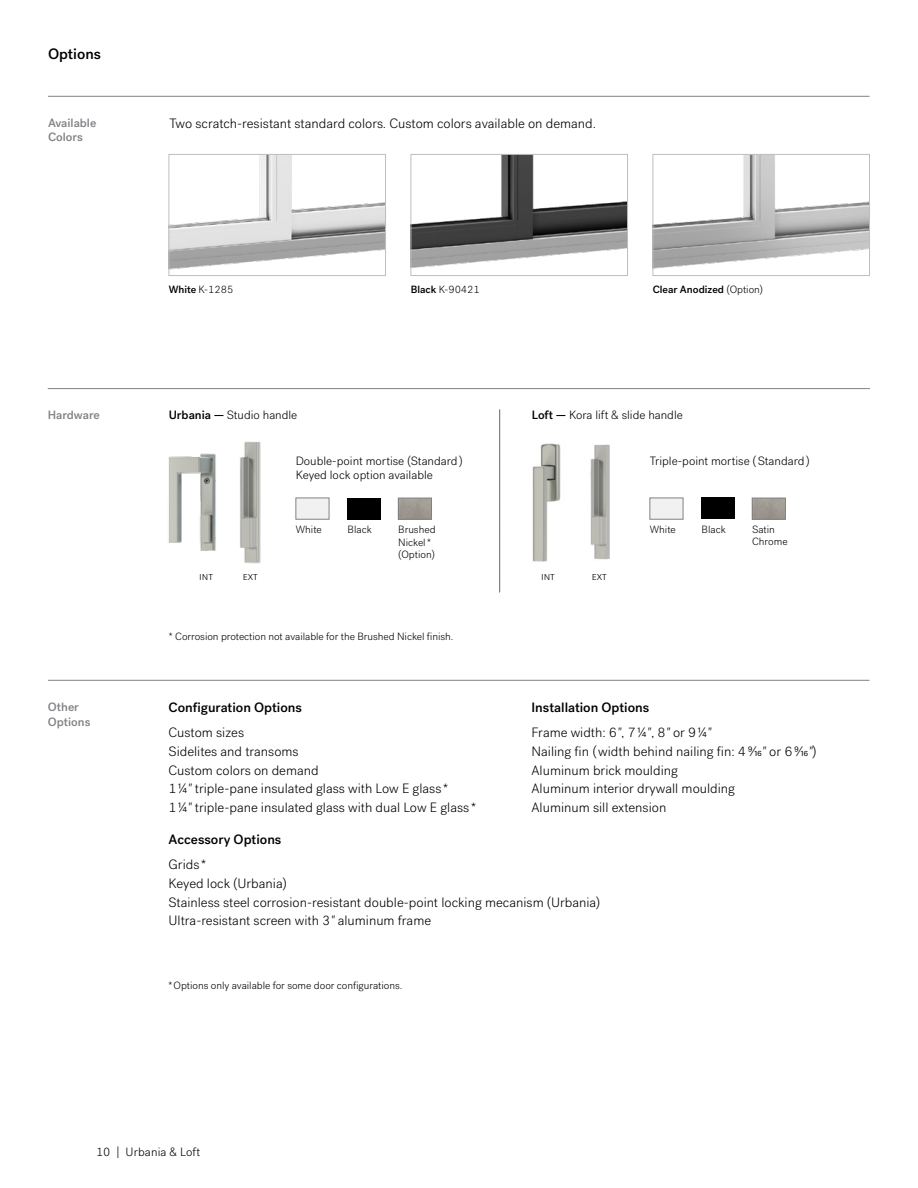
<style>
.page{position:relative;width:918px;height:1188px;background:#fff}
.page>*{position:absolute;margin:0;border:0;box-sizing:border-box;transform-origin:0 0}
.H2_Post_grotesk_medi{font:500 15px "Post Grotesk";color:#000}
.H2_Post_grotesk_medi-2{font:300 13.5px/18.8px "Post Grotesk";color:#000}
.P2_Post_grotesk_9_12{font:300 13.5px "Post Grotesk";color:#000}
.H2_Post_grotesk_medi-3{font:500 13.5px "Post Grotesk";color:#000}
.P3_Post_grotesk_8pt{font:300 12px/14.4px "Post Grotesk";color:#000}
.H5_Post_Grotesk_medi{font:300 12px "Post Grotesk";color:#000}
.H5_Post_Grotesk_medi-2{font:500 12px/14.4px "Post Grotesk";color:#808285}
.Footer_Left_page{font:300 12px "Post Grotesk";letter-spacing:.01em;color:#000}
.P3_Post_grotesk_8pt-2{font:300 10.5px "Post Grotesk";letter-spacing:-.005em;color:#000}
.P4_Post_grotesk_7pt{font:300 10.5px/12.6px "Post Grotesk";color:#000}
.H5_Post_Grotesk_medi-3{font:300 10.5px "Post Grotesk";color:#000}
.H5_Post_Grotesk_medi-4{font:500 10.5px "Post Grotesk";color:#000}
.s1{font-weight:500}
.s2{font-weight:300}
.s3{font-style:italic}
</style>
<div class="page">
<hr style="left:48px;top:680px;width:822px;height:1px;background:#808285">
<div style="left:347px;top:498px;width:33px;height:21px;background:#000"></div>
<div style="left:398px;top:498px;width:34px;height:21px;border:1px solid #808285"></div>
<div style="left:296px;top:498px;width:33px;height:21px;background:#f1f1f2"></div>
<img style="left:168px;top:453px;width:48px;height:98px">
<img style="left:240px;top:441px;width:21px;height:123px">
<img style="left:532px;top:443px;width:29px;height:119px">
<img style="left:590px;top:444px;width:20px;height:116px">
<div style="left:701px;top:498px;width:33px;height:21px;background:#000"></div>
<div style="left:752px;top:498px;width:33px;height:21px;border:1px solid #808285"></div>
<div style="left:650px;top:498px;width:33px;height:21px;background:#f1f1f2"></div>
<hr style="left:48px;top:388px;width:822px;height:1px;background:#808285">
<svg style="left:499px;top:409px;width:1px;height:183px"></svg>
<hr style="left:48px;top:96px;width:822px;height:1px;background:#808285">
<img style="left:171px;top:156px;width:213px;height:114px">
<div style="left:169px;top:154px;width:217px;height:122px;border:1px solid #bcbec0"></div>
<img style="left:413px;top:156px;width:213px;height:112px">
<div style="left:411px;top:154px;width:217px;height:122px;border:1px solid #bcbec0"></div>
<img style="left:655px;top:156px;width:213px;height:113px">
<div style="left:653px;top:154px;width:217px;height:122px;border:1px solid #bcbec0"></div>
<p class="H2_Post_grotesk_medi" style="left:48px;top:45px;width:55px">Options</p>
<p class="H5_Post_Grotesk_medi-2" style="left:48px;top:116px;width:50px">Available<br>Colors</p>
<p class="P2_Post_grotesk_9_12" style="left:169px;top:116px;width:428px">Two scratch-resistant standard colors. Custom colors available on demand.</p>
<p class="H5_Post_Grotesk_medi-3" style="left:169px;top:283px;width:66px"><span class="s1">White</span> K-1285</p>
<p class="H5_Post_Grotesk_medi-3" style="left:411px;top:283px;width:71px"><span class="s1">Black</span> K-90421</p>
<p class="H5_Post_Grotesk_medi-4" style="left:653px;top:283px;width:112px">Clear Anodized <span class="s2">(Option)</span></p>
<p class="H5_Post_Grotesk_medi-2" style="left:48px;top:407px;width:54px">Hardware</p>
<p class="H5_Post_Grotesk_medi-2" style="left:48px;top:700px;width:44px">Other<br>Options</p>
<p class="H5_Post_Grotesk_medi" style="left:169px;top:408px;width:130px"><span class="s1">Urbania —</span> Studio handle</p>
<p class="H5_Post_Grotesk_medi" style="left:532px;top:408px;width:152px"><span class="s1">Loft —</span> Kora lift &amp; slide handle</p>
<p class="P3_Post_grotesk_8pt" style="left:650px;top:454px;width:161px">Triple-point mortise (Standard)</p>
<p class="P3_Post_grotesk_8pt" style="left:296px;top:454px;width:169px">Double-point mortise (Standard)<br>Keyed lock option available</p>
<p class="P4_Post_grotesk_7pt" style="left:296px;top:523px;width:27px">White</p>
<p class="P4_Post_grotesk_7pt" style="left:348px;top:523px;width:26px">Black</p>
<p class="P4_Post_grotesk_7pt" style="left:398px;top:523px;width:39px">Brushed<br>Nickel* (Option)</p>
<p class="P3_Post_grotesk_8pt-2" style="left:199px;top:571px;width:15px">int</p>
<p class="P3_Post_grotesk_8pt-2" style="left:243px;top:571px;width:17px">ext</p>
<p class="P3_Post_grotesk_8pt-2" style="left:541px;top:571px;width:15px">int</p>
<p class="P3_Post_grotesk_8pt-2" style="left:592px;top:571px;width:17px">ext</p>
<p class="P3_Post_grotesk_8pt-2" style="left:169px;top:631px;width:286px">* Corrosion protection not available for the Brushed Nickel finish.</p>
<p class="P4_Post_grotesk_7pt" style="left:650px;top:523px;width:27px">White</p>
<p class="P4_Post_grotesk_7pt" style="left:702px;top:523px;width:26px">Black</p>
<p class="P4_Post_grotesk_7pt" style="left:752px;top:524px;width:37px;line-height:11.7px">Satin<br>Chrome</p>
<p class="H2_Post_grotesk_medi-3" style="left:169px;top:699px;width:135px">Configuration Options</p>
<p class="H2_Post_grotesk_medi-2" style="left:169px;top:723px;width:309px">Custom sizes<br>Sidelites and transoms<br>Custom colors on demand<br>1 ¼ <span class="s3">"</span> triple-pane insulated glass with Low E glass *<br>1 ¼ <span class="s3">"</span> triple-pane insulated glass with dual Low E glass *</p>
<p class="H2_Post_grotesk_medi-3" style="left:169px;top:831px;width:114px">Accessory Options</p>
<p class="H2_Post_grotesk_medi-2" style="left:169px;top:855px;width:433px">Grids *<br>Keyed lock (Urbania)<br>Stainless steel corrosion-resistant double-point locking mecanism (Urbania)<br>Ultra-resistant screen with 3<span class="s3">"</span> aluminum frame</p>
<p class="H2_Post_grotesk_medi-3" style="left:532px;top:699px;width:119px">Installation Options</p>
<p class="H2_Post_grotesk_medi-2" style="left:532px;top:723px;width:287px">Frame width: 6<span class="s3">"</span>, 7 ¼<span class="s3">"</span>, 8<span class="s3">"</span> or 9 ¼<span class="s3">"<br></span>Nailing fin (width behind nailing fin: 49/16<span class="s3">"</span> or 69/16<span class="s3">"</span>)<br>Aluminum brick moulding<br>Aluminum interior drywall moulding<br>Aluminum sill extension</p>
<p class="P3_Post_grotesk_8pt-2" style="left:169px;top:979px;width:235px">*Options only available for some door configurations.</p>
<p class="Footer_Left_page" style="left:96px;top:1145px;width:106px">10 | Urbania &amp; Loft</p>
</div>
